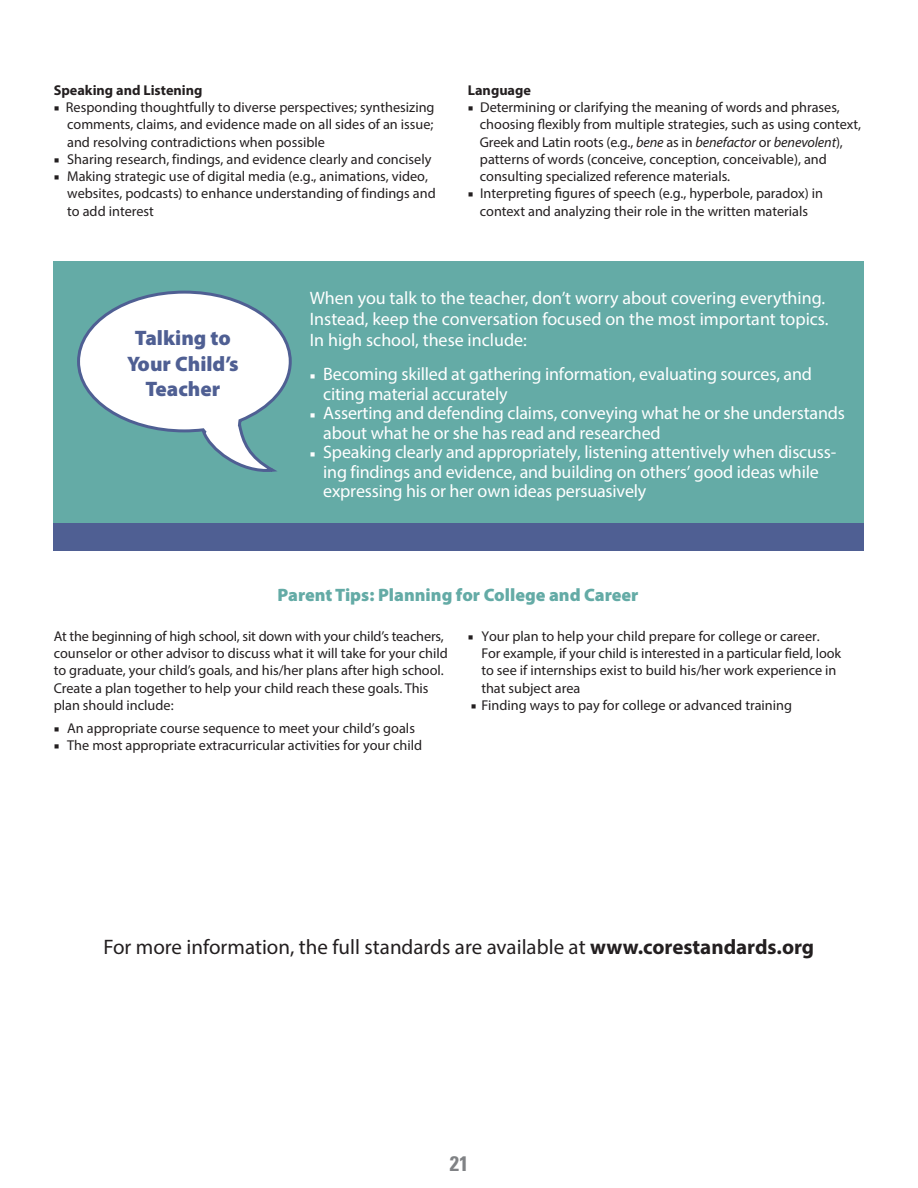
<style>
.page{position:relative;width:918px;height:1188px;background:#fff}
.page>*{position:absolute;margin:0;border:0;box-sizing:border-box;transform-origin:0 0}
.t1{font:21px "Myriad Pro";color:#231f20}
.t2{font:900 21px/25.2px "Myriad Pro";color:#4f5f93;text-align:center}
.t3{font:700 condensed 21px "Univers LT Std";color:#808285}
.t4{font:18px/19.5px "Myriad Pro";letter-spacing:-.01em;color:#fff}
.t5{font:900 18px "Myriad Pro";color:#64aba6}
.t6{font:14.25px/17.2px "Myriad Pro";color:#231f20}
.t7{font:700 14.25px "Myriad Pro";color:#231f20}
.s1{font-family:"Minion Pro"}
.s2{font-style:italic}
.s3{font-family:"Minion Pro";font-size:14.25px}
.s4{font-weight:700}
</style>
<div class="page">
<div style="left:54px;top:261px;width:810px;height:262px;background:#64aba6"></div>
<div style="left:54px;top:523px;width:810px;height:27px;background:#4f5f93"></div>
<svg style="left:77px;top:290px;width:215px;height:182px"></svg>
<p class="t7" style="left:54px;top:81px;width:150px">Speaking and Listening</p>
<p class="t6" style="left:67px;top:98px;width:369px;text-align:justify;text-indent:-13px"><span class="s1">■</span> Responding thoughtfully to diverse perspectives; synthesizing comments, claims, and evidence made on all sides of an issue; and resolving contradictions when possible</p>
<p class="t6" style="left:54px;top:150px;width:379px"><span class="s1">■</span> Sharing research, findings, and evidence clearly and concisely</p>
<p class="t6" style="left:67px;top:167px;width:370px;text-indent:-13px"><span class="s1">■</span> Making strategic use of digital media (e.g., animations, video, websites, podcasts) to enhance understanding of findings and to add interest</p>
<p class="t7" style="left:468px;top:81px;width:65px">Language</p>
<p class="t6" style="left:480px;top:98px;width:383px;text-indent:-12px"><span class="s1">■</span> Determining or clarifying the meaning of words and phrases, choosing flexibly from multiple strategies, such as using context, Greek and Latin roots (e.g., <span class="s2">bene</span> as in <span class="s2">benefactor</span> or <span class="s2">benevolent</span>), patterns of words (conceive, conception, conceivable), and consulting specialized reference materials.</p>
<p class="t6" style="left:468px;top:185px;width:357px;text-align:center"><span class="s1">■</span> Interpreting figures of speech (e.g., hyperbole, paradox) in context and analyzing their role in the written materials</p>
<p class="t2" style="left:127px;top:325px;width:113px">Talking to<br>Your Child’s<br>Teacher</p>
<p class="t4" style="left:310px;top:287px;width:520px;line-height:20.7px">When you talk to the teacher, don’t worry about covering everything.<br>Instead, keep the conversation focused on the most important topics.<br>In high school, these include:</p>
<p class="t4" style="left:323px;top:364px;width:490px;text-indent:-14px"><span class="s3">■</span> Becoming skilled at gathering information, evaluating sources, and citing material accurately</p>
<p class="t4" style="left:323px;top:403px;width:523px;text-indent:-14px"><span class="s3">■</span> Asserting and defending claims, conveying what he or she understands about what he or she has read and researched</p>
<p class="t4" style="left:323px;top:442px;width:515px;text-indent:-14px"><span class="s3">■</span> Speaking clearly and appropriately, listening attentively when discuss&shy;ing findings and evidence, and building on others’ good ideas while expressing his or her own ideas persuasively</p>
<p class="t5" style="left:278px;top:583px;width:362px">Parent Tips: Planning for College and Career</p>
<p class="t6" style="left:54px;top:627px;width:396px">At the beginning of high school, sit down with your child’s teachers, counselor or other advisor to discuss what it will take for your child to graduate, your child’s goals, and his/her plans after high school.<br>Create a plan together to help your child reach these goals. This plan should include:</p>
<p class="t6" style="left:54px;top:720px;width:363px"><span class="s1">■</span> An appropriate course sequence to meet your child’s goals</p>
<p class="t6" style="left:54px;top:737px;width:370px"><span class="s1">■</span> The most appropriate extracurricular activities for your child</p>
<p class="t6" style="left:481px;top:627px;width:361px;text-indent:-13px"><span class="s1">■</span> Your plan to help your child prepare for college or career.<br>For example, if your child is interested in a particular field, look to see if internships exist to build his/her work experience in that subject area</p>
<p class="t6" style="left:471px;top:696px;width:323px"><span class="s1">■</span> Finding ways to pay for college or advanced training</p>
<p class="t1" style="left:103px;top:934px;width:712px">For more information, the full standards are available at <span class="s4">www.corestandards.org</span></p>
<h1 class="t3" style="left:450px;top:1150px;width:20px">21</h1>
</div>
